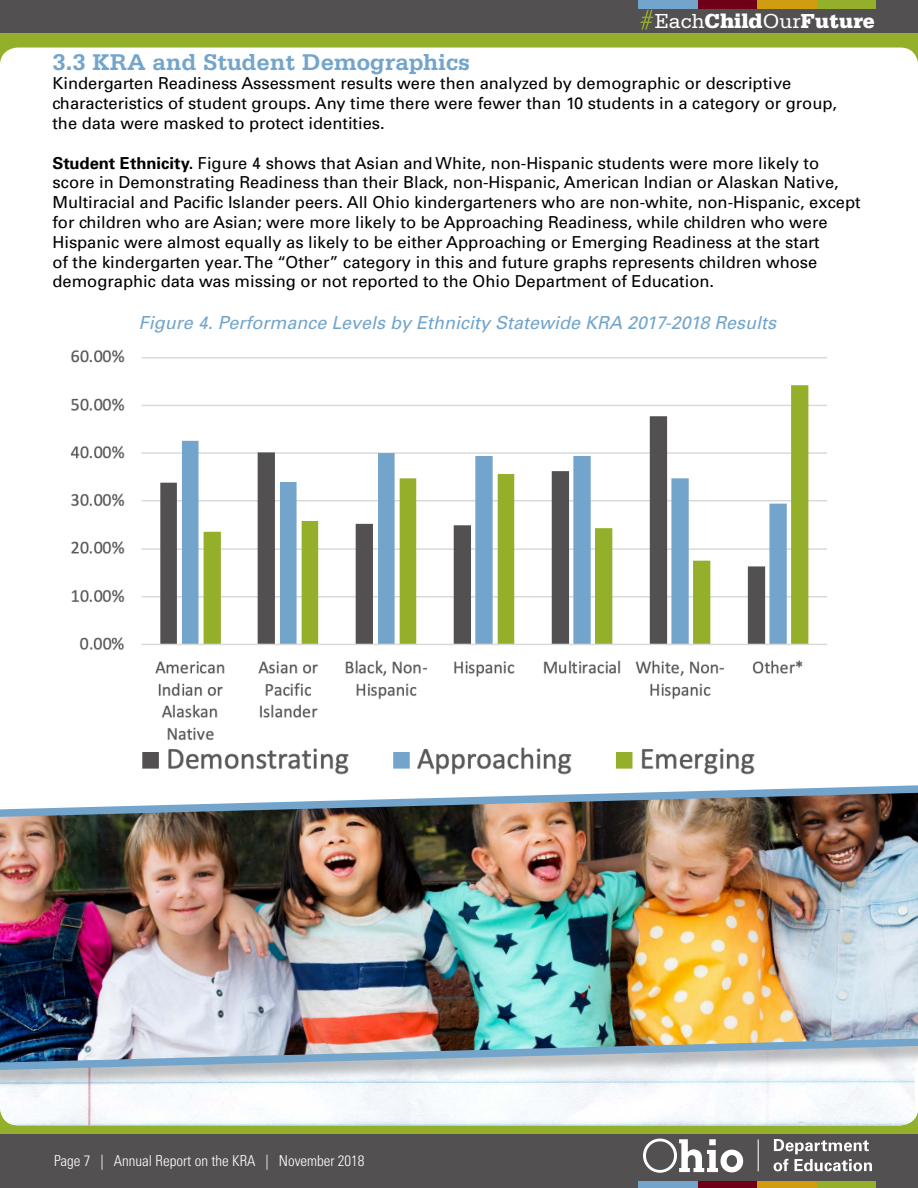
<style>
.page{position:relative;width:918px;height:1188px;background:#fff}
.page>*{position:absolute;margin:0;border:0;box-sizing:border-box;transform-origin:0 0}
.t1{font:700 24px "Serifa Std";color:#73a5cc}
.t2{font:900 21.45px "Serifa Std";color:#fff}
.t3{font:italic 18px "Univers";color:#73a5cc}
.t4{font:16.5px/19.8px "Univers";color:#000}
.t5{font:300 condensed 15px "Univers LT Std";color:#fff}
.s1{font-weight:400}
.s2{font-weight:700}
</style>
<div class="page">
<div style="left:0;top:1115px;width:918px;height:73px;background:#525051"></div>
<div style="left:0;top:0;width:918px;height:36px;background:#525051"></div>
<div style="left:0;top:33px;width:918px;height:30px;background:#94af2a"></div>
<div style="left:0;top:1105px;width:918px;height:29px;background:#94af2a"></div>
<div style="left:816px;top:0;width:60px;height:8px;background:#94af2a"></div>
<div style="left:757px;top:0;width:59px;height:8px;background:#d19d10"></div>
<div style="left:698px;top:0;width:59px;height:8px;background:#700017"></div>
<div style="left:639px;top:0;width:59px;height:8px;background:#73a5cc"></div>
<svg style="left:640px;top:10px;width:13px;height:20px"></svg>
<div style="left:816px;top:1181px;width:60px;height:7px;background:#94af2a"></div>
<div style="left:757px;top:1181px;width:59px;height:7px;background:#d19d10"></div>
<div style="left:698px;top:1181px;width:59px;height:7px;background:#700017"></div>
<div style="left:639px;top:1181px;width:59px;height:7px;background:#73a5cc"></div>
<svg style="left:643px;top:1139px;width:100px;height:34px"></svg>
<hr style="left:758px;top:1139px;width:1px;height:32px;background:#fff">
<svg style="left:774px;top:1139px;width:98px;height:32px"></svg>
<div style="left:0;top:48px;width:918px;height:1077px;background:#fff;border-radius:18px"></div>
<img style="left:0;top:1089px;width:918px;height:36px">
<img style="left:70px;top:349px;width:757px;height:426px">
<div style="left:0;top:787px;width:918px;height:302px;background:#000;opacity:.24"></div>
<img style="left:0;top:785px;width:918px;height:290px">
<h2 class="t2" style="left:655px;top:8px;width:222px"><span class="s1">Each</span>Child<span class="s1">Our</span>Future</h2>
<p class="t1" style="left:52px;top:48px;width:419px">3.3 KRA and Student Demographics</p>
<p class="t4" style="left:52px;top:73px;width:786px">Kindergarten Readiness Assessment results were then analyzed by demographic or descriptive characteristics of student groups. Any time there were fewer than 10 students in a category or group, the data were masked to protect identities.</p>
<p class="t4" style="left:52px;top:153px;width:810px"><span class="s2">Student Ethnicity.</span> Figure 4 shows that Asian and White, non-Hispanic students were more likely to score in Demonstrating Readiness than their Black, non-Hispanic, American Indian or Alaskan Native, Multiracial and Pacific Islander peers. All Ohio kindergarteners who are non-white, non-Hispanic, except for children who are Asian; were more likely to be Approaching Readiness, while children who were Hispanic were almost equally as likely to be either Approaching or Emerging Readiness at the start<br>of the kindergarten year. The “Other” category in this and future graphs represents children whose demographic data was missing or not reported to the Ohio Department of Education.</p>
<p class="t3" style="left:139px;top:311px;width:639px">Figure 4. Performance Levels by Ethnicity Statewide KRA 2017-2018 Results</p>
<p class="t5" style="left:54px;top:1152px;width:312px">Page 7 | Annual Report on the KRA | November 2018</p>
</div>
